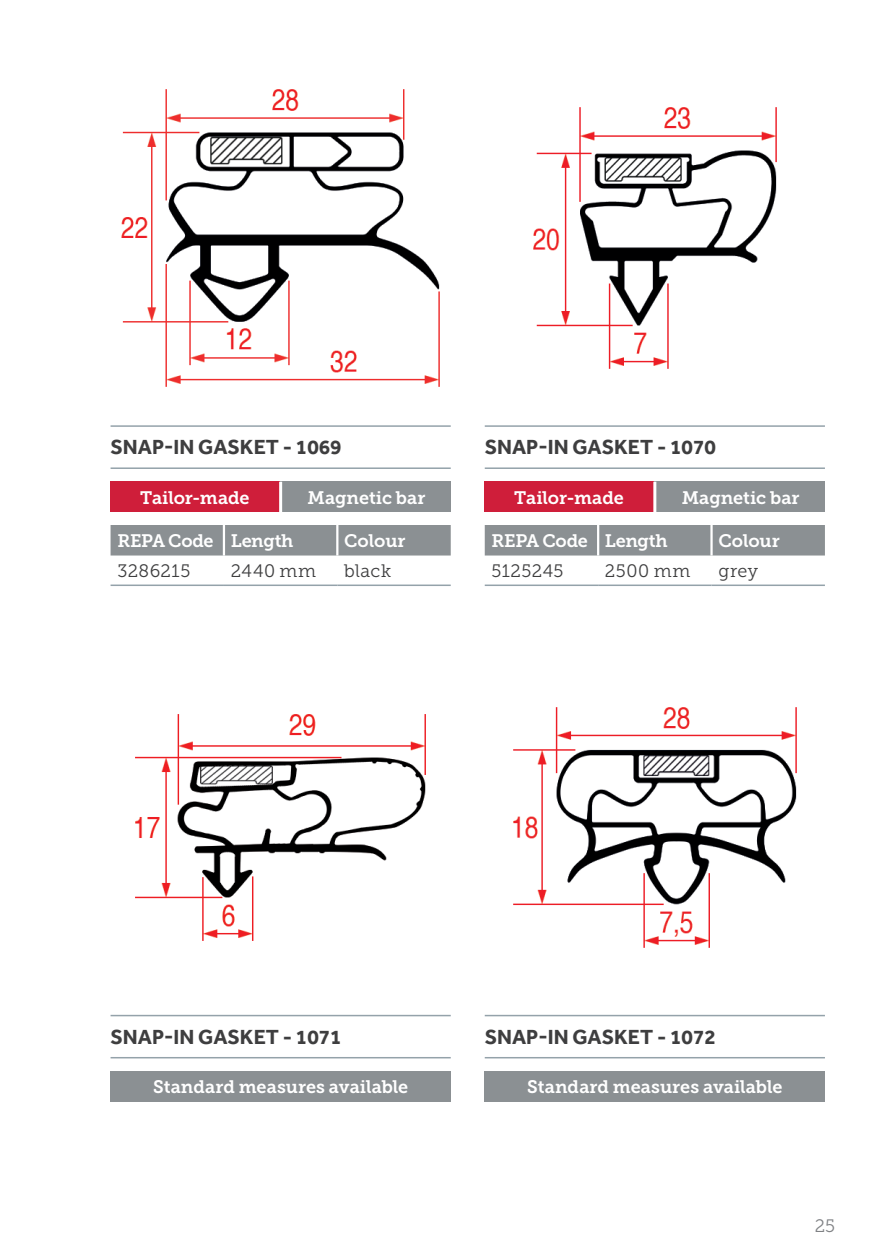
<style>
.page{position:relative;width:893px;height:1259px;background:#fff}
.page>*{position:absolute;margin:0;border:0;box-sizing:border-box;transform-origin:0 0}
.t1{font:700 21px "Effra";color:#3e3e3f}
.t2{font:18px "Museo Slab 700";letter-spacing:-.005em;color:#fff}
.t3{font:18px "Museo Slab 300";letter-spacing:.03em;color:#3e3e3f}
.t4{font:18px "Museo Slab 300";color:#808285}
</style>
<div class="page">
<img style="left:121px;top:89px;width:319px;height:298px">
<img style="left:533px;top:107px;width:244px;height:262px">
<hr style="left:111px;top:425px;width:340px;height:2px;background:#94a2aa">
<hr style="left:111px;top:467px;width:340px;height:2px;background:#94a2aa">
<hr style="left:485px;top:425px;width:340px;height:2px;background:#94a2aa">
<hr style="left:485px;top:467px;width:340px;height:2px;background:#94a2aa">
<div style="left:111px;top:482px;width:170px;height:30px;background:#cf1e3a"></div>
<div style="left:281px;top:482px;width:170px;height:30px;background:#8b9093"></div>
<hr style="left:279px;top:482px;width:3px;height:30px;background:#fff">
<div style="left:485px;top:482px;width:170px;height:30px;background:#cf1e3a"></div>
<div style="left:655px;top:482px;width:170px;height:30px;background:#8b9093"></div>
<hr style="left:653px;top:482px;width:3px;height:30px;background:#fff">
<div style="left:111px;top:525px;width:340px;height:30px;background:#8b9093"></div>
<hr style="left:223px;top:525px;width:2px;height:30px;background:#fff">
<hr style="left:336px;top:525px;width:2px;height:30px;background:#fff">
<hr style="left:111px;top:584px;width:113px;height:2px;background:#94a2aa">
<hr style="left:224px;top:584px;width:113px;height:2px;background:#94a2aa">
<hr style="left:337px;top:584px;width:114px;height:2px;background:#94a2aa">
<div style="left:485px;top:525px;width:340px;height:30px;background:#8b9093"></div>
<hr style="left:597px;top:525px;width:2px;height:30px;background:#fff">
<hr style="left:710px;top:525px;width:3px;height:30px;background:#fff">
<hr style="left:485px;top:584px;width:113px;height:2px;background:#94a2aa">
<hr style="left:598px;top:584px;width:113px;height:2px;background:#94a2aa">
<hr style="left:711px;top:584px;width:114px;height:2px;background:#94a2aa">
<img style="left:135px;top:714px;width:291px;height:227px">
<img style="left:513px;top:707px;width:284px;height:241px">
<hr style="left:111px;top:1014px;width:340px;height:2px;background:#94a2aa">
<hr style="left:111px;top:1057px;width:340px;height:1px;background:#94a2aa">
<hr style="left:485px;top:1014px;width:340px;height:2px;background:#94a2aa">
<hr style="left:485px;top:1057px;width:340px;height:1px;background:#94a2aa">
<div style="left:111px;top:1071px;width:340px;height:30px;background:#8b9093"></div>
<div style="left:485px;top:1071px;width:340px;height:30px;background:#8b9093"></div>
<p class="t1" style="left:111px;top:434px;width:233px">SNAP-IN GASKET - 1069</p>
<p class="t1" style="left:485px;top:434px;width:233px">SNAP-IN GASKET - 1070</p>
<p class="t2" style="left:140px;top:487px;width:111px">Tailor-made</p>
<p class="t2" style="left:307px;top:487px;width:119px">Magnetic bar</p>
<p class="t2" style="left:514px;top:487px;width:111px">Tailor-made</p>
<p class="t2" style="left:682px;top:487px;width:119px">Magnetic bar</p>
<p class="t2" style="left:117px;top:530px;width:178px">REPA Code Length</p>
<p class="t2" style="left:344px;top:530px;width:63px">Colour</p>
<p class="t3" style="left:117px;top:561px;width:75px">3286215</p>
<p class="t3" style="left:231px;top:561px;width:87px">2440 mm</p>
<p class="t3" style="left:344px;top:561px;width:49px">black</p>
<p class="t2" style="left:492px;top:530px;width:178px">REPA Code Length</p>
<p class="t2" style="left:718px;top:530px;width:63px">Colour</p>
<p class="t3" style="left:492px;top:561px;width:74px">5125245</p>
<p class="t3" style="left:605px;top:561px;width:87px">2500 mm</p>
<p class="t3" style="left:718px;top:561px;width:41px">grey</p>
<p class="t1" style="left:111px;top:1024px;width:233px">SNAP-IN GASKET - 1071</p>
<p class="t1" style="left:485px;top:1024px;width:233px">SNAP-IN GASKET - 1072</p>
<p class="t2" style="left:153px;top:1076px;width:257px">Standard measures available</p>
<p class="t2" style="left:527px;top:1076px;width:257px">Standard measures available</p>
<p class="t4" style="left:815px;top:1215px;width:22px">25</p>
</div>
